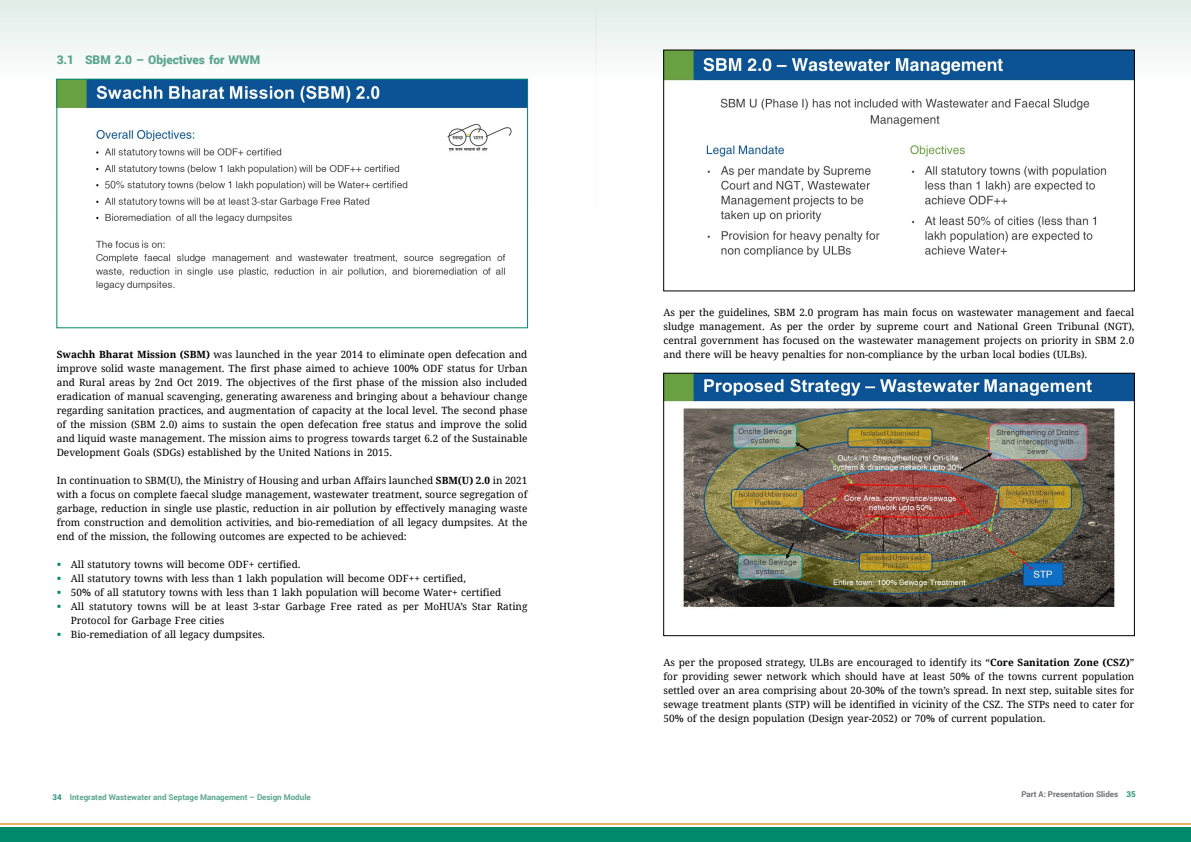
<style>
.page{position:relative;width:1191px;height:842px;background:#fff}
.page>*{position:absolute;margin:0;border:0;box-sizing:border-box;transform-origin:0 0}
.t1{font:900 12px "Roboto";color:#5aa48d}
.t2{font:10px/14px "Droid Serif";color:#000;text-align:justify}
.t3{font:700 8px "Roboto";color:#5aa48d}
.t4{font:700 8px "Roboto";color:#6d6e71}
.s1{font-weight:700}
.s2{color:#209176}
</style>
<div class="page">
<div style="left:0;top:827px;width:595px;height:15px;background:#00896b"></div>
<div style="left:595px;top:827px;width:596px;height:15px;background:#00896b"></div>
<hr style="left:0;top:824px;width:595px;height:1px;background:#e5b465">
<hr style="left:595px;top:824px;width:596px;height:1px;background:#e5b465">
<svg style="left:595px;top:0;width:596px;height:211px"></svg>
<div style="left:0;top:0;width:597px;height:211px;background:linear-gradient(to bottom,#eaf2ef,#fff)"></div>
<img style="left:59px;top:81px;width:466px;height:209px">
<div style="left:57px;top:79px;width:470px;height:249px;border:1px solid #00896b"></div>
<img style="left:665px;top:52px;width:467px;height:206px">
<img style="left:665px;top:375px;width:467px;height:232px">
<div style="left:663px;top:373px;width:471px;height:263px;border:1px solid #000"></div>
<p class="t1" style="left:57px;top:51px;width:205px">3.1 SBM 2.0 – Objectives for WWM</p>
<p class="t2" style="left:57px;top:348px;width:472px"><span class="s1">Swachh Bharat Mission (SBM)</span> was launched in the year 2014 to eliminate open defecation and improve solid waste management. The first phase aimed to achieve 100% ODF status for Urban and Rural areas by 2nd Oct 2019. The objectives of the first phase of the mission also included eradication of manual scavenging, generating awareness and bringing about a behaviour change regarding sanitation practices, and augmentation of capacity at the local level. The second phase of the mission (SBM 2.0) aims to sustain the open defecation free status and improve the solid and liquid waste management. The mission aims to progress towards target 6.2 of the Sustainable Development Goals (SDGs) established by the United Nations in 2015.</p>
<p class="t2" style="left:57px;top:474px;width:472px">In continuation to SBM(U), the Ministry of Housing and urban Affairs launched <span class="s1">SBM(U) 2.0</span> in 2021 with a focus on complete faecal sludge management, wastewater treatment, source segregation of garbage, reduction in single use plastic, reduction in air pollution by effectively managing waste from construction and demolition activities, and bio-remediation of all legacy dumpsites. At the end of the mission, the following outcomes are expected to be achieved:</p>
<p class="t2" style="left:71px;top:558px;width:458px;text-align:left">All statutory towns will become ODF+ certified.<br>All statutory towns with less than 1 lakh population will become ODF++ certified,<br>50% of all statutory towns with less than 1 lakh population will become Water+ certified<br>All statutory towns will be at least 3-star Garbage Free rated as per MoHUA’s Star Rating Protocol for Garbage Free cities<br>Bio-remediation of all legacy dumpsites.</p>
<p class="t3" style="left:52px;top:791px;width:260px"><span class="s2">34</span> Integrated Wastewater and Septage Management – Design Module</p>
<p class="t2" style="left:663px;top:306px;width:472px">As per the guidelines, SBM 2.0 program has main focus on wastewater management and faecal sludge management. As per the order by supreme court and National Green Tribunal (NGT), central government has focused on the wastewater management projects on priority in SBM 2.0 and there will be heavy penalties for non-compliance by the urban local bodies (ULBs).</p>
<p class="t2" style="left:663px;top:656px;width:472px">As per the proposed strategy, ULBs are encouraged to identify its “<span class="s1">Core Sanitation Zone (CSZ)</span>” for providing sewer network which should have at least 50% of the towns current population settled over an area comprising about 20-30% of the town’s spread. In next step, suitable sites for sewage treatment plants (STP) will be identified in vicinity of the CSZ. The STPs need to cater for 50% of the design population (Design year-2052) or 70% of current population.</p>
<p class="t4" style="left:1021px;top:789px;width:116px">Part A: Presentation Slides <span class="s2">35</span></p>
</div>
